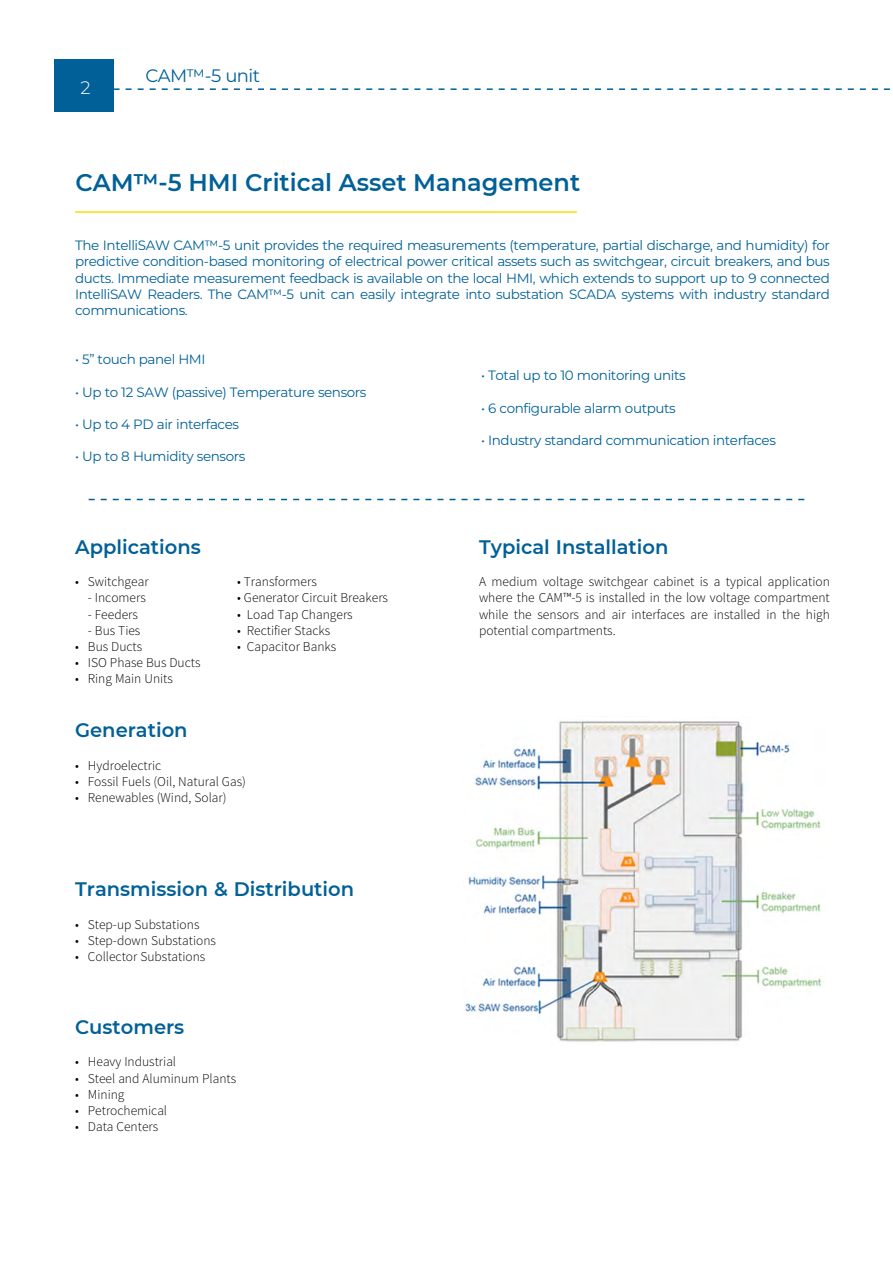
<style>
.page{position:relative;width:893px;height:1263px;background:#fff}
.page>*{position:absolute;margin:0;border:0;box-sizing:border-box;transform-origin:0 0}
.t1{font:600 24px "Montserrat";color:#006097}
.t2{font:600 19.5px "Montserrat";color:#006097}
.t3{font:600 19.5px "Montserrat";color:#006098}
.t4{font:18px "Montserrat";letter-spacing:-.03em;color:#006098}
.t5{font:300 18px "Montserrat";color:#fff}
.t6{font:13.5px/16.2px "Montserrat";letter-spacing:-.03em;color:#006098;text-align:justify}
.t7{font:300 13.5px/16.2px "Source Sans Pro";color:#010202;text-align:justify}
.t8{font:300 13.5px "Source Sans Pro";color:#030405}
.t9{font:300 13.5px "Source Sans Pro";color:#020304}
</style>
<div class="page">
<div style="left:54px;top:59px;width:60px;height:52px;background:#006097"></div>
<svg style="left:114px;top:88px;width:776px;height:2px"></svg>
<hr style="left:75px;top:211px;width:502px;height:2px;background:#ffdc00">
<img style="left:465px;top:721px;width:359px;height:321px">
<svg style="left:89px;top:499px;width:715px;height:1px"></svg>
<h3 class="t5" style="left:81px;top:75px;width:12px">2</h3>
<h3 class="t4" style="left:145px;top:64px;width:116px">CAM™-5 unit</h3>
<h1 class="t1" style="left:75px;top:166px;width:506px">CAM™-5 HMI Critical Asset Management</h1>
<p class="t6" style="left:75px;top:237px;width:756px">The IntelliSAW CAM™-5 unit provides the required measurements (temperature, partial discharge, and humidity) for predictive condition-based monitoring of electrical power critical assets such as switchgear, circuit breakers, and bus ducts. Immediate measurement feedback is available on the local HMI, which extends to support up to 9 connected IntelliSAW Readers. The CAM™-5 unit can easily integrate into substation SCADA systems with industry standard communications.</p>
<p class="t6" style="left:75px;top:351px;width:132px">• 5” touch panel HMI</p>
<p class="t6" style="left:75px;top:383px;width:293px">• Up to 12 SAW (passive) Temperature sensors</p>
<p class="t6" style="left:75px;top:416px;width:166px">• Up to 4 PD air interfaces</p>
<p class="t6" style="left:75px;top:448px;width:172px">• Up to 8 Humidity sensors</p>
<h2 class="t2" style="left:75px;top:533px;width:127px">Applications</h2>
<p class="t7" style="left:75px;top:573px;width:75px">• Switchgear</p>
<p class="t7" style="left:237px;top:573px;width:81px">• Transformers</p>
<p class="t7" style="left:88px;top:590px;width:59px">- Incomers</p>
<p class="t7" style="left:237px;top:590px;width:152px">• Generator Circuit Breakers</p>
<p class="t7" style="left:88px;top:606px;width:52px">- Feeders</p>
<p class="t7" style="left:237px;top:606px;width:117px">• Load Tap Changers</p>
<p class="t7" style="left:88px;top:622px;width:54px">- Bus Ties</p>
<p class="t7" style="left:237px;top:622px;width:95px">• Rectifier Stacks</p>
<p class="t7" style="left:75px;top:638px;width:69px">• Bus Ducts</p>
<p class="t7" style="left:237px;top:638px;width:101px">• Capacitor Banks</p>
<p class="t7" style="left:75px;top:654px;width:127px">• ISO Phase Bus Ducts</p>
<p class="t7" style="left:75px;top:671px;width:99px">• Ring Main Units</p>
<h2 class="t2" style="left:75px;top:716px;width:114px">Generation</h2>
<p class="t7" style="left:75px;top:757px;width:88px">• Hydroelectric</p>
<p class="t7" style="left:75px;top:773px;width:172px">• Fossil Fuels (Oil, Natural Gas)</p>
<p class="t7" style="left:75px;top:789px;width:153px">• Renewables (Wind, Solar)</p>
<h2 class="t3" style="left:75px;top:876px;width:280px">Transmission &amp; Distribution</h2>
<p class="t9" style="left:75px;top:916px;width:126px">• Step-up Substations</p>
<p class="t9" style="left:75px;top:932px;width:142px">• Step-down Substations</p>
<p class="t9" style="left:75px;top:948px;width:132px">• Collector Substations</p>
<h2 class="t3" style="left:75px;top:1013px;width:111px">Customers</h2>
<p class="t8" style="left:75px;top:1053px;width:103px">• Heavy Industrial</p>
<p class="t8" style="left:75px;top:1070px;width:163px">• Steel and Aluminum Plants</p>
<p class="t8" style="left:75px;top:1086px;width:51px">• Mining</p>
<p class="t8" style="left:75px;top:1102px;width:94px">• Petrochemical</p>
<p class="t8" style="left:75px;top:1118px;width:85px">• Data Centers</p>
<p class="t6" style="left:481px;top:367px;width:206px">• Total up to 10 monitoring units</p>
<p class="t6" style="left:481px;top:399px;width:196px">• 6 configurable alarm outputs</p>
<p class="t6" style="left:481px;top:432px;width:296px">• Industry standard communication interfaces</p>
<h2 class="t2" style="left:479px;top:533px;width:191px">Typical Installation</h2>
<p class="t7" style="left:479px;top:573px;width:352px">A medium voltage switchgear cabinet is a typical application where the CAM™-5 is installed in the low voltage compartment while the sensors and air interfaces are installed in the high potential compartments.</p>
</div>
